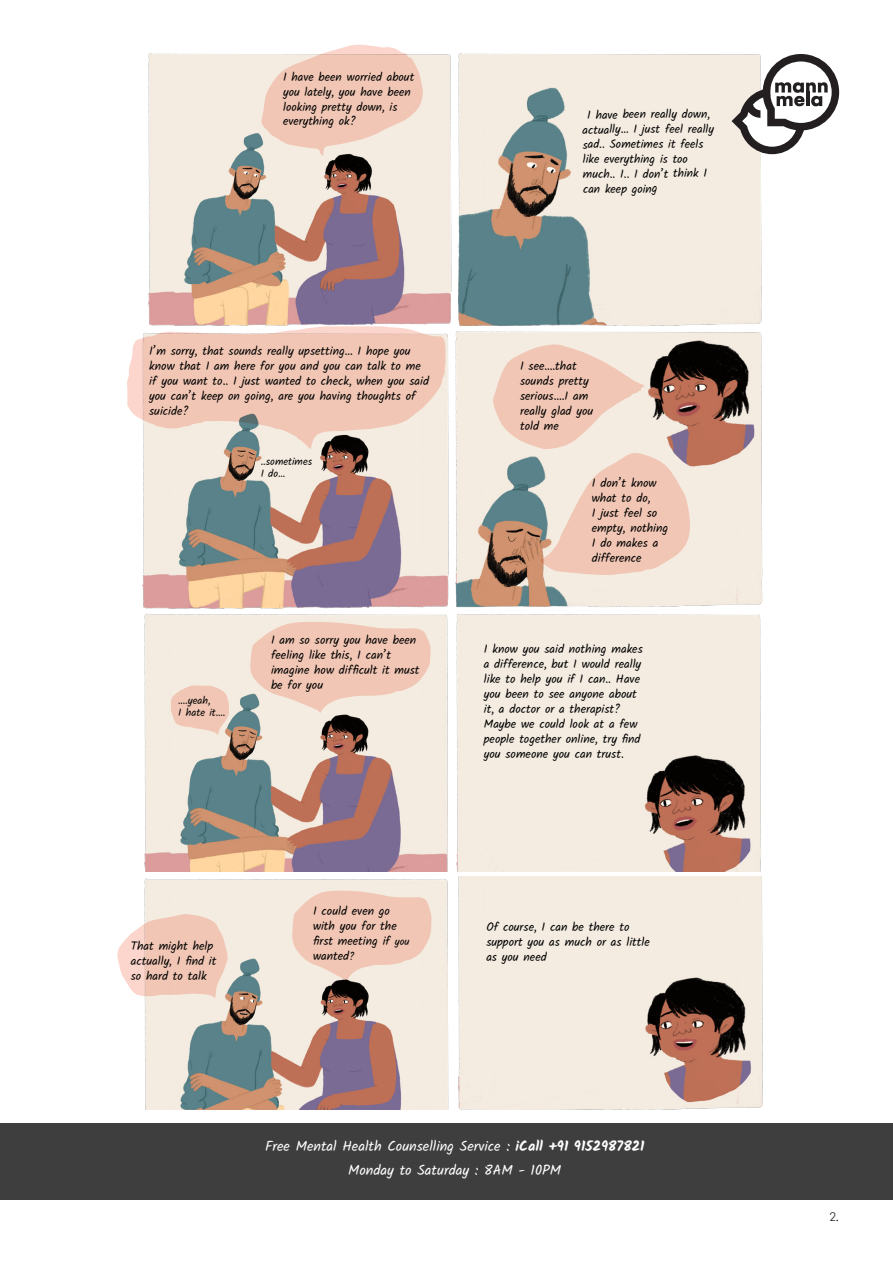
<style>
.page{position:relative;width:893px;height:1263px;background:#fff}
.page>*{position:absolute;margin:0;border:0;box-sizing:border-box;transform-origin:0 0}
.t1{font:14.25px "Kalam";color:#fff}
.t2{font:300 13.5px "Gelion";color:#231f20}
.t3{font:12px/15px "Kalam";color:#000}
.t4{font:11.85px/14.9px "Kalam";color:#000}
.t5{font:10.5px/12px "Kalam";color:#000}
.s1{font-size:10.5px}
.s2{font-weight:700}
</style>
<div class="page">
<img style="left:142px;top:334px;width:307px;height:275px">
<svg style="left:127px;top:334px;width:319px;height:115px"></svg>
<img style="left:455px;top:334px;width:308px;height:274px">
<img style="left:144px;top:878px;width:305px;height:231px">
<svg style="left:291px;top:890px;width:141px;height:93px"></svg>
<img style="left:144px;top:613px;width:304px;height:258px">
<svg style="left:170px;top:685px;width:60px;height:50px"></svg>
<svg style="left:117px;top:914px;width:112px;height:84px"></svg>
<svg style="left:249px;top:622px;width:182px;height:92px"></svg>
<svg style="left:493px;top:343px;width:198px;height:232px"></svg>
<img style="left:456px;top:613px;width:305px;height:258px">
<img style="left:458px;top:877px;width:305px;height:232px">
<img style="left:143px;top:53px;width:301px;height:281px">
<img style="left:444px;top:53px;width:332px;height:281px">
<svg style="left:261px;top:44px;width:162px;height:112px"></svg>
<div style="left:0;top:1123px;width:893px;height:76px;background:#3e3e3f"></div>
<svg style="left:732px;top:54px;width:107px;height:100px"></svg>
<p class="t4" style="left:283px;top:70px;width:133px">I have been worried about you lately, you have been looking pretty down, is everything ok?</p>
<p class="t3" style="left:149px;top:344px;width:281px">I’m sorry, that sounds really upsetting… I hope you know that I am here for you and you can talk to me if you want to.. I just wanted to check, when you said you can’t keep on going, are you having thoughts of suicide?</p>
<p class="t5" style="left:261px;top:456px;width:53px">..sometimes<br>I do…</p>
<p class="t4" style="left:583px;top:107px;width:133px;text-indent:5px">I have been really down, actually… I just feel really sad.. Sometimes it feels like everything is too much.. I.. I don’t think I can keep going</p>
<p class="t3" style="left:520px;top:359px;width:75px">I see….that sounds pretty serious….I am really glad you told me</p>
<p class="t3" style="left:592px;top:476px;width:78px">I don’t know what to do,<br>I just feel so empty, nothing<br>I do makes a difference</p>
<p class="t5" style="left:178px;top:695px;width:34px">….yeah,</p>
<p class="t5" style="left:178px;top:707px;width:49px">I hate it….</p>
<p class="t3" style="left:271px;top:633px;width:150px">I am so sorry you have been feeling like this, I can’t imagine how difficult it must be for you</p>
<p class="t3" style="left:484px;top:642px;width:160px">I know you said nothing makes a difference, but I would really like to help you if I can.. Have you been to see anyone about it, a doctor or a therapist?<br>Maybe we could look at a few people together online, try find you someone you can trust.</p>
<p class="t3" style="left:131px;top:939px;width:87px">That might help actually, I find it so hard to talk</p>
<p class="t3" style="left:313px;top:904px;width:98px">I could even go with you for the first meeting if <span class="s1">you </span>wanted<span class="s1">?</span></p>
<p class="t3" style="left:486px;top:920px;width:165px">Of course, I can be there to support you as much or as little as you need</p>
<p class="t1" style="left:265px;top:1136px;width:381px">Free Mental Health Counselling Service : <span class="s2">iCall +91 9152987821</span></p>
<p class="t1" style="left:348px;top:1160px;width:214px">Monday to Saturday : 8AM - 10PM</p>
<p class="t2" style="left:829px;top:1209px;width:11px">2.</p>
</div>
